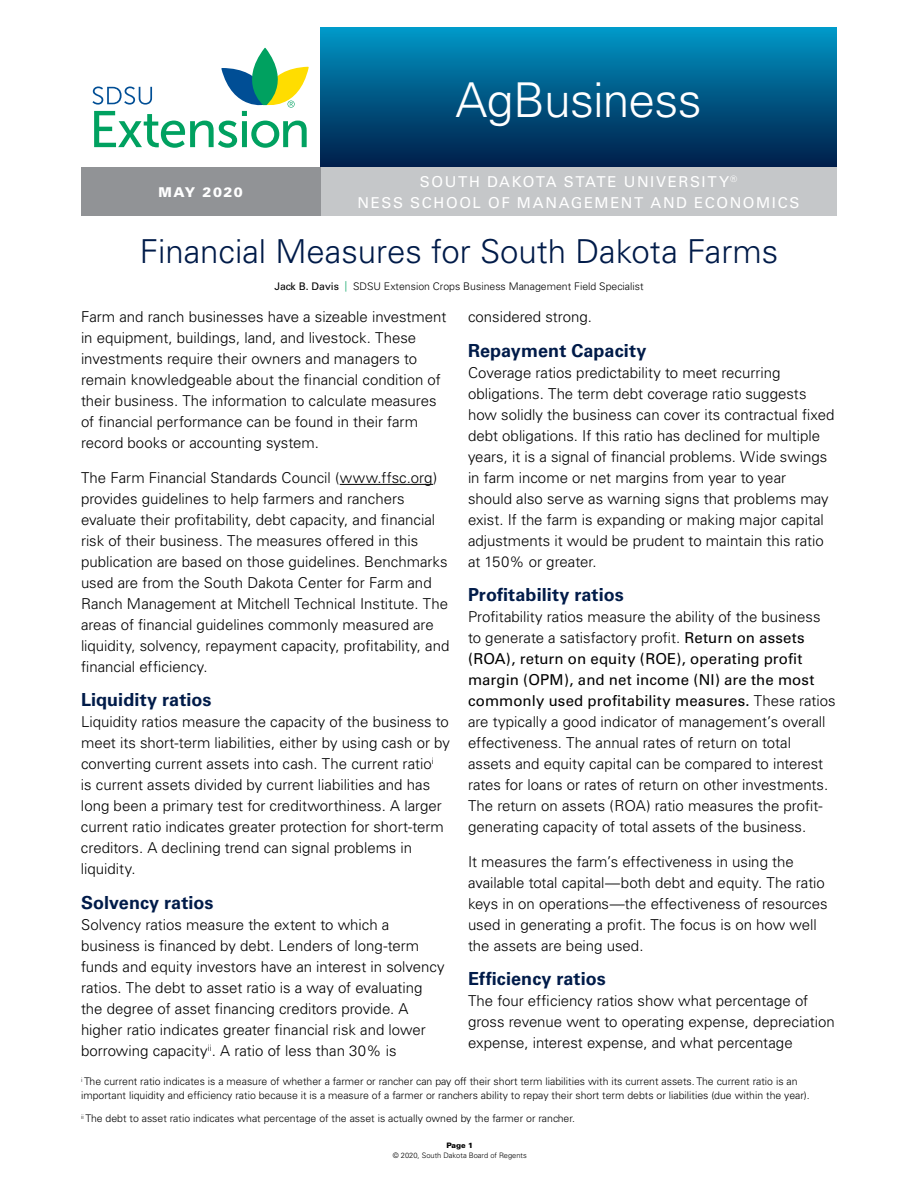
<style>
.page{position:relative;width:918px;height:1188px;background:#fff}
.page>*{position:absolute;margin:0;border:0;box-sizing:border-box;transform-origin:0 0}
.t1{font:300 48px "Univers";letter-spacing:-.015em;color:#fff}
.t2{font:300 33px "Univers";color:#001b49}
.t3{font:700 18px "Univers";letter-spacing:.005em;color:#001b49}
.t4{font:300 15px/21px "Univers";color:#000}
.t5{font:15px/21px "Univers";letter-spacing:.105em;color:#fff;text-align:center}
.t6{font:900 13.5px "Univers";letter-spacing:.105em;color:#fff}
.t7{font:300 10.5px/13.5px "Univers";color:#000}
.t8{font:10.5px "Univers";color:#000}
.t9{font:300 10.5px "Univers";color:#00a160}
.t10{font:300 7.5px "Univers";color:#000}
.t11{font:900 7.5px "Univers";color:#000}
.s1{font-weight:400}
</style>
<div class="page">
<hr style="left:340px;top:484px;width:93px;height:1px;background:#000">
<svg style="left:92px;top:48px;width:217px;height:100px"></svg>
<div style="left:320px;top:27px;width:517px;height:141px;background:linear-gradient(to bottom,#0097c6,#001b46)"></div>
<div style="left:320px;top:167px;width:517px;height:49px;background:#c5c7c9"></div>
<div style="left:81px;top:167px;width:239px;height:49px;background:#919396"></div>
<p class="t6" style="left:158px;top:184px;width:86px">MAY 2020</p>
<h1 class="t1" style="left:455px;top:71px;width:248px">AgBusiness</h1>
<p class="t5" style="left:358px;top:171px;width:444px">SOUTH DAKOTA STATE UNIVERSITY<sup>®<br></sup>NESS SCHOOL OF MANAGEMENT AND ECONOMICS</p>
<h2 class="t2" style="left:140px;top:231px;width:640px">Financial Measures for South Dakota Farms</h2>
<p class="t8" style="left:274px;top:280px;width:66px">Jack B. Davis</p>
<p class="t7" style="left:353px;top:279px;width:292px">SDSU Extension Crops Business Management Field Specialist</p>
<p class="t4" style="left:81px;top:307px;width:367px">Farm and ranch businesses have a sizeable investment in equipment, buildings, land, and livestock. These investments require their owners and managers to remain knowledgeable about the financial condition of their business. The information to calculate measures of financial performance can be found in their farm record books or accounting system.</p>
<p class="t4" style="left:81px;top:467px;width:370px">The Farm Financial Standards Council (www.ffsc.org) provides guidelines to help farmers and ranchers evaluate their profitability, debt capacity, and financial risk of their business. The measures offered in this publication are based on those guidelines. Benchmarks used are from the South Dakota Center for Farm and Ranch Management at Mitchell Technical Institute. The areas of financial guidelines commonly measured are liquidity, solvency, repayment capacity, profitability, and financial efficiency.</p>
<p class="t3" style="left:81px;top:690px;width:132px">Liquidity ratios</p>
<p class="t4" style="left:81px;top:712px;width:371px">Liquidity ratios measure the capacity of the business to meet its short-term liabilities, either by using cash or by converting current assets into cash. The current ratio<sup>i<br></sup>is current assets divided by current liabilities and has long been a primary test for creditworthiness. A larger current ratio indicates greater protection for short-term creditors. A declining trend can signal problems in liquidity.</p>
<p class="t9" style="left:345px;top:279px;width:4px">|</p>
<p class="t4" style="left:468px;top:307px;width:125px">considered strong.</p>
<p class="t3" style="left:468px;top:340px;width:180px">Repayment Capacity</p>
<p class="t4" style="left:468px;top:362px;width:368px">Coverage ratios predictability to meet recurring obligations. The term debt coverage ratio suggests how solidly the business can cover its contractual fixed debt obligations. If this ratio has declined for multiple years, it is a signal of financial problems. Wide swings in farm income or net margins from year to year<br>should also serve as warning signs that problems may exist. If the farm is expanding or making major capital adjustments it would be prudent to maintain this ratio at 150% or greater.</p>
<p class="t3" style="left:468px;top:585px;width:157px">Profitability ratios</p>
<p class="t4" style="left:468px;top:607px;width:369px">Profitability ratios measure the ability of the business to generate a satisfactory profit. <span class="s1">Return on assets (ROA), return on equity (ROE), operating profit margin (OPM), and net income (NI) are the most commonly used profitability measures.</span> These ratios are typically a good indicator of management’s overall effectiveness. The annual rates of return on total assets and equity capital can be compared to interest rates for loans or rates of return on other investments.<br>The return on assets (ROA) ratio measures the profit&shy;generating capacity of total assets of the business.</p>
<p class="t4" style="left:468px;top:851px;width:361px">It measures the farm’s effectiveness in using the available total capital—both debt and equity. The ratio keys in on operations—the effectiveness of resources used in generating a profit. The focus is on how well the assets are being used.</p>
<p class="t3" style="left:468px;top:969px;width:139px">Efficiency ratios</p>
<p class="t4" style="left:468px;top:991px;width:368px">The four efficiency ratios show what percentage of gross revenue went to operating expense, depreciation expense, interest expense, and what percentage</p>
<p class="t3" style="left:81px;top:892px;width:134px">Solvency ratios</p>
<p class="t4" style="left:81px;top:914px;width:365px">Solvency ratios measure the extent to which a business is financed by debt. Lenders of long-term funds and equity investors have an interest in solvency ratios. The debt to asset ratio is a way of evaluating the degree of asset financing creditors provide. A higher ratio indicates greater financial risk and lower borrowing capacity<sup>ii</sup>. A ratio of less than 30% is</p>
<p class="t7" style="left:81px;top:1075px;width:730px"><sup>i</sup> The current ratio indicates is a measure of whether a farmer or rancher can pay off their short term liabilities with its current assets. The current ratio is an important liquidity and efficiency ratio because it is a measure of a farmer or ranchers ability to repay their short term debts or liabilities (due within the year).</p>
<p class="t7" style="left:81px;top:1112px;width:496px"><sup>ii</sup> The debt to asset ratio indicates what percentage of the asset is actually owned by the farmer or rancher.</p>
<p class="t11" style="left:446px;top:1140px;width:28px">Page 1</p>
<p class="t10" style="left:393px;top:1151px;width:136px">© 2020, South Dakota Board of Regents</p>
</div>
